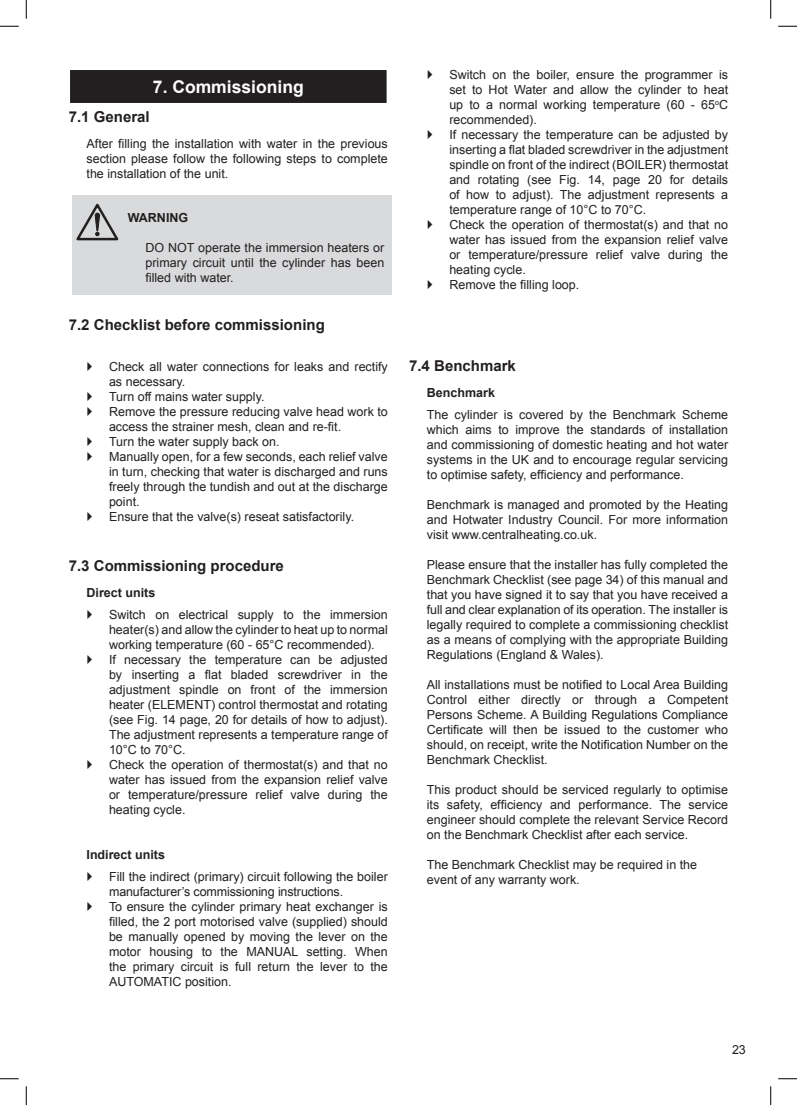
<style>
.page{position:relative;width:797px;height:1105px;background:#fff}
.page>*{position:absolute;margin:0;border:0;box-sizing:border-box;transform-origin:0 0}
.Heading{font:700 17.5px "Arial";color:#fff}
.Subheading{font:700 15px "Arial";color:#231f20}
.Paragraph_text{font:12.5px/15px "Arial";color:#231f20;text-align:justify}
.Subheading_2{font:12.5px/15px "Arial";color:#231f20}
.Subheading_2-2{font:700 12.5px "Arial";color:#231f20}
</style>
<div class="page">
<div style="left:69px;top:69px;width:318px;height:35px;background:#231f20"></div>
<div style="left:69px;top:69px;width:319px;height:35px;border:1px solid #fff"></div>
<div style="left:72px;top:195px;width:56px;height:99px;background:#d9dadc"></div>
<svg style="left:76px;top:203px;width:42px;height:38px"></svg>
<div style="left:128px;top:195px;width:263px;height:99px;background:#d9dadc"></div>
<svg style="left:0;top:25px;width:19px;height:2px"></svg>
<svg style="left:778px;top:25px;width:19px;height:2px"></svg>
<svg style="left:0;top:1078px;width:19px;height:1px"></svg>
<svg style="left:778px;top:1078px;width:19px;height:1px"></svg>
<svg style="left:25px;top:0;width:2px;height:19px"></svg>
<svg style="left:25px;top:1086px;width:2px;height:19px"></svg>
<svg style="left:770px;top:0;width:1px;height:19px"></svg>
<svg style="left:770px;top:1086px;width:1px;height:19px"></svg>
<p class="Heading" style="left:153px;top:75px;width:152px">7. Commissioning</p>
<p class="Subheading" style="left:69px;top:107px;width:82px">7.1 General</p>
<p class="Paragraph_text" style="left:86px;top:136px;width:303px">After filling the installation with water in the previous section please follow the following steps to complete the installation of the unit.</p>
<p class="Subheading_2-2" style="left:128px;top:209px;width:62px">WARNING</p>
<p class="Paragraph_text" style="left:145px;top:240px;width:240px">DO NOT operate the immersion heaters or primary circuit until the cylinder has been filled with water.</p>
<p class="Subheading" style="left:69px;top:315px;width:257px">7.2 Checklist before commissioning</p>
<p class="Paragraph_text" style="left:109px;top:359px;width:280px">Check all water connections for leaks and rectify as necessary.</p>
<p class="Paragraph_text" style="left:109px;top:389px;width:157px">Turn off mains water supply.</p>
<p class="Paragraph_text" style="left:109px;top:404px;width:280px">Remove the pressure reducing valve head work to access the strainer mesh, clean and re-fit.</p>
<p class="Paragraph_text" style="left:109px;top:434px;width:172px">Turn the water supply back on.</p>
<p class="Paragraph_text" style="left:109px;top:449px;width:280px">Manually open, for a few seconds, each relief valve in turn, checking that water is discharged and runs freely through the tundish and out at the discharge point.</p>
<p class="Paragraph_text" style="left:109px;top:509px;width:247px">Ensure that the valve(s) reseat satisfactorily.</p>
<p class="Subheading" style="left:69px;top:556px;width:217px">7.3 Commissioning procedure</p>
<p class="Subheading_2-2" style="left:86px;top:584px;width:70px">Direct units</p>
<p class="Paragraph_text" style="left:109px;top:607px;width:280px">Switch on electrical supply to the immersion heater(s) and allow the cylinder to heat up to normal working temperature (60 - 65°C recommended).</p>
<p class="Paragraph_text" style="left:109px;top:652px;width:280px">If necessary the temperature can be adjusted by inserting a flat bladed screwdriver in the adjustment spindle on front of the immersion heater (ELEMENT) control thermostat and rotating (see Fig. 14 page, 20 for details of how to adjust).<br>The adjustment represents a temperature range of 10°C to 70°C.</p>
<p class="Paragraph_text" style="left:109px;top:757px;width:280px">Check the operation of thermostat(s) and that no water has issued from the expansion relief valve or temperature/pressure relief valve during the heating cycle.</p>
<p class="Subheading_2-2" style="left:86px;top:846px;width:80px">Indirect units</p>
<p class="Paragraph_text" style="left:109px;top:869px;width:280px">Fill the indirect (primary) circuit following the boiler manufacturer’s commissioning instructions.</p>
<p class="Paragraph_text" style="left:109px;top:899px;width:280px">To ensure the cylinder primary heat exchanger is filled, the 2 port motorised valve (supplied) should be manually opened by moving the lever on the motor housing to the MANUAL setting. When the primary circuit is full return the lever to the AUTOMATIC position.</p>
<p class="Paragraph_text" style="left:449px;top:67px;width:280px">Switch on the boiler, ensure the programmer is set to Hot Water and allow the cylinder to heat up to a normal working temperature (60 - 65<sup>o</sup>C recommended).</p>
<p class="Paragraph_text" style="left:449px;top:127px;width:280px">If necessary the temperature can be adjusted by inserting a flat bladed screwdriver in the adjustment spindle on front of the indirect (BOILER) thermostat and rotating (see Fig. 14, page 20 for details of how to adjust). The adjustment represents a temperature range of 10°C to 70°C.</p>
<p class="Paragraph_text" style="left:449px;top:217px;width:280px">Check the operation of thermostat(s) and that no water has issued from the expansion relief valve or temperature/pressure relief valve during the heating cycle.</p>
<p class="Paragraph_text" style="left:449px;top:277px;width:131px">Remove the filling loop.</p>
<p class="Subheading" style="left:409px;top:356px;width:108px">7.4 Benchmark</p>
<p class="Subheading_2-2" style="left:427px;top:384px;width:70px">Benchmark</p>
<p class="Paragraph_text" style="left:427px;top:407px;width:303px">The cylinder is covered by the Benchmark Scheme which aims to improve the standards of installation and commissioning of domestic heating and hot water systems in the UK and to encourage regular servicing to optimise safety, efficiency and performance.</p>
<p class="Paragraph_text" style="left:427px;top:497px;width:303px">Benchmark is managed and promoted by the Heating and Hotwater Industry Council. For more information visit www.centralheating.co.uk.</p>
<p class="Paragraph_text" style="left:427px;top:557px;width:303px">Please ensure that the installer has fully completed the Benchmark Checklist (see page 34) of this manual and that you have signed it to say that you have received a full and clear explanation of its operation. The installer is legally required to complete a commissioning checklist as a means of complying with the appropriate Building Regulations (England &amp; Wales).</p>
<p class="Paragraph_text" style="left:427px;top:677px;width:303px">All installations must be notified to Local Area Building Control either directly or through a Competent Persons Scheme. A Building Regulations Compliance Certificate will then be issued to the customer who should, on receipt, write the Notification Number on the Benchmark Checklist.</p>
<p class="Paragraph_text" style="left:427px;top:782px;width:303px">This product should be serviced regularly to optimise its safety, efficiency and performance. The service engineer should complete the relevant Service Record on the Benchmark Checklist after each service.</p>
<p class="Subheading_2" style="left:427px;top:857px;width:272px">The Benchmark Checklist may be required in the event of any warranty work.</p>
<p class="Paragraph_text" style="left:732px;top:1042px;width:15px">23</p>
</div>
